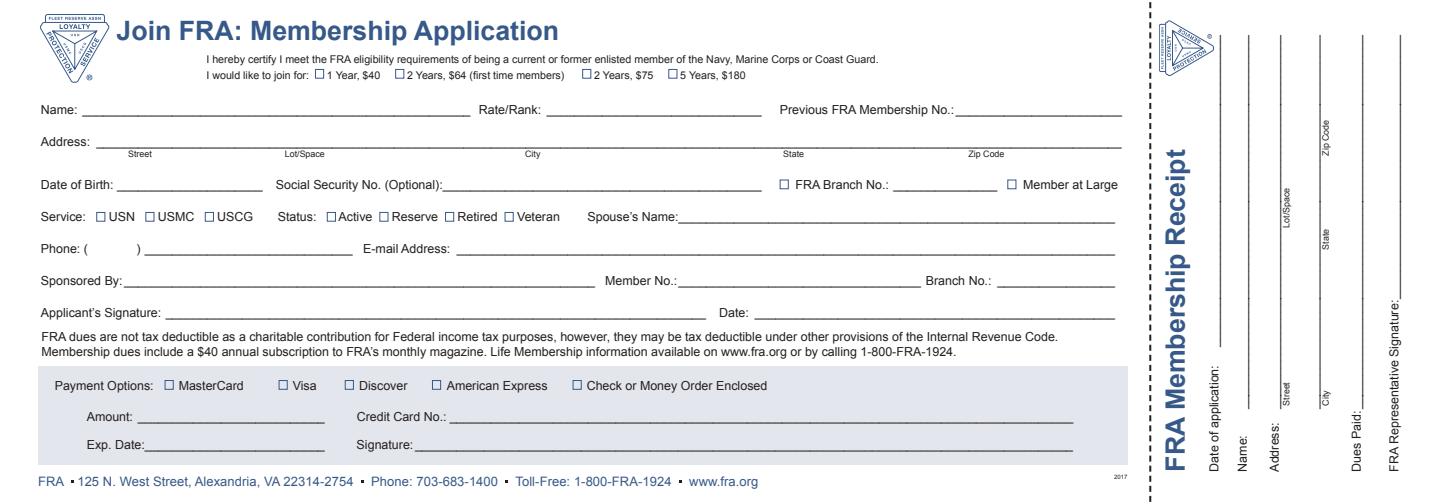
<style>
.page{position:relative;width:1440px;height:504px;background:#fff}
.page>*{position:absolute;margin:0;border:0;box-sizing:border-box;transform-origin:0 0}
.t1{font:700 26.8px "Arial";color:#365989}
.t2{font:13px "Arial";letter-spacing:.005em;color:#365989}
.t3{font:12.4px/15px "Arial";color:#231f20}
.t4{font:10.6px/16px "Arial";color:#231f20}
.t5{font:9px "Arial";color:#231f20}
.t6{font:6px "Arial";color:#231f20}
</style>
<div class="page">
<div style="left:315px;top:69px;width:9px;height:10px;border:1px solid #365989"></div>
<div style="left:395px;top:69px;width:9px;height:10px;border:1px solid #365989"></div>
<div style="left:582px;top:69px;width:9px;height:10px;border:1px solid #365989"></div>
<div style="left:668px;top:69px;width:9px;height:10px;border:1px solid #365989"></div>
<div style="left:780px;top:180px;width:9px;height:9px;border:1px solid #365989"></div>
<div style="left:1007px;top:180px;width:9px;height:9px;border:1px solid #365989"></div>
<div style="left:96px;top:212px;width:9px;height:10px;border:1px solid #365989"></div>
<div style="left:145px;top:212px;width:9px;height:10px;border:1px solid #365989"></div>
<div style="left:205px;top:212px;width:9px;height:10px;border:1px solid #365989"></div>
<div style="left:327px;top:212px;width:9px;height:10px;border:1px solid #365989"></div>
<div style="left:379px;top:212px;width:9px;height:10px;border:1px solid #365989"></div>
<div style="left:445px;top:212px;width:9px;height:10px;border:1px solid #365989"></div>
<div style="left:505px;top:212px;width:9px;height:10px;border:1px solid #365989"></div>
<div style="left:38px;top:366px;width:1090px;height:99px;background:#e4e6ed"></div>
<div style="left:165px;top:380px;width:9px;height:10px;border:1px solid #365989"></div>
<div style="left:279px;top:380px;width:9px;height:10px;border:1px solid #365989"></div>
<div style="left:345px;top:380px;width:9px;height:10px;border:1px solid #365989"></div>
<div style="left:432px;top:380px;width:9px;height:10px;border:1px solid #365989"></div>
<div style="left:573px;top:380px;width:9px;height:10px;border:1px solid #365989"></div>
<svg style="left:1149px;top:2px;width:2px;height:500px"></svg>
<svg style="left:1159px;top:21px;width:55px;height:55px"></svg>
<hr style="left:1165px;top:24px;width:1px;height:48px;background:#365989">
<svg style="left:40px;top:14px;width:69px;height:69px"></svg>
<hr style="left:45px;top:22px;width:59px;height:1px;background:#365989">
<h1 class="t1" style="left:117px;top:13px;width:444px">Join FRA: Membership Application</h1>
<p class="t4" style="left:206px;top:51px;width:674px">I hereby certify I meet the FRA eligibility requirements of being a current or former enlisted member of the Navy, Marine Corps or Coast Guard.<br>I would like to join for:</p>
<p class="t4" style="left:327px;top:67px;width:55px">1 Year, $40</p>
<p class="t4" style="left:407px;top:67px;width:159px">2 Years, $64 (first time members)</p>
<p class="t4" style="left:594px;top:67px;width:61px">2 Years, $75</p>
<p class="t4" style="left:680px;top:67px;width:67px">5 Years, $180</p>
<p class="t3" style="left:41px;top:103px;width:722px">Name: ________________________________________________________ Rate/Rank: _______________________________</p>
<p class="t3" style="left:780px;top:103px;width:344px">Previous FRA Membership No.:________________________</p>
<p class="t3" style="left:41px;top:135px;width:1082px">Address: ____________________________________________________________________________________________________________________________________________________</p>
<p class="t5" style="left:128px;top:148px;width:25px">Street</p>
<p class="t5" style="left:285px;top:148px;width:42px">Lot/Space</p>
<p class="t5" style="left:525px;top:148px;width:17px">City</p>
<p class="t5" style="left:783px;top:148px;width:22px">State</p>
<p class="t5" style="left:968px;top:148px;width:38px">Zip Code</p>
<p class="t3" style="left:41px;top:177px;width:722px">Date of Birth: _____________________ Social Security No. (Optional):______________________________________________</p>
<p class="t3" style="left:796px;top:177px;width:203px">FRA Branch No.: _______________</p>
<p class="t3" style="left:1023px;top:177px;width:96px">Member at Large</p>
<p class="t3" style="left:41px;top:209px;width:47px">Service:</p>
<p class="t3" style="left:109px;top:209px;width:28px">USN</p>
<p class="t3" style="left:158px;top:209px;width:38px">USMC</p>
<p class="t3" style="left:217px;top:209px;width:38px">USCG</p>
<p class="t3" style="left:278px;top:209px;width:40px">Status:</p>
<p class="t3" style="left:339px;top:209px;width:35px">Active</p>
<p class="t3" style="left:392px;top:209px;width:48px">Reserve</p>
<p class="t3" style="left:458px;top:209px;width:42px">Retired</p>
<p class="t3" style="left:517px;top:209px;width:44px">Veteran</p>
<p class="t3" style="left:587px;top:209px;width:529px">Spouse’s Name:_______________________________________________________________</p>
<p class="t3" style="left:41px;top:242px;width:49px">Phone: (</p>
<p class="t3" style="left:137px;top:242px;width:980px">) ______________________________ E-mail Address: _______________________________________________________________________________________________</p>
<p class="t3" style="left:41px;top:274px;width:1076px">Sponsored By:____________________________________________________________________ Member No.:___________________________________ Branch No.: _________________</p>
<p class="t3" style="left:41px;top:306px;width:1076px">Applicant’s Signature: ______________________________________________________________________________ Date: ____________________________________________________</p>
<p class="t3" style="left:42px;top:330px;width:1018px">FRA dues are not tax deductible as a charitable contribution for Federal income tax purposes, however, they may be tax deductible under other provisions of the Internal Revenue Code.<br>Membership dues include a $40 annual subscription to FRA’s monthly magazine. Life Membership information available on www.fra.org or by calling 1-800-FRA-1924.</p>
<p class="t3" style="left:55px;top:378px;width:101px">Payment Options:</p>
<p class="t3" style="left:179px;top:378px;width:67px">MasterCard</p>
<p class="t3" style="left:293px;top:378px;width:26px">Visa</p>
<p class="t3" style="left:359px;top:378px;width:50px">Discover</p>
<p class="t3" style="left:447px;top:378px;width:103px">American Express</p>
<p class="t3" style="left:587px;top:378px;width:182px">Check or Money Order Enclosed</p>
<p class="t3" style="left:87px;top:409px;width:240px">Amount: ___________________________</p>
<p class="t3" style="left:357px;top:409px;width:718px">Credit Card No.: __________________________________________________________________________________________</p>
<p class="t3" style="left:87px;top:437px;width:240px">Exp. Date:__________________________</p>
<p class="t3" style="left:357px;top:437px;width:718px">Signature:_______________________________________________________________________________________________</p>
<p class="t2" style="left:38px;top:473px;width:317px">FRA 125 N. West Street, Alexandria, VA 22314-2754</p>
<p class="t2" style="left:371px;top:473px;width:128px">Phone: 703-683-1400</p>
<p class="t2" style="left:516px;top:473px;width:158px">Toll-Free: 1-800-FRA-1924</p>
<p class="t2" style="left:689px;top:473px;width:71px">www.fra.org</p>
<p class="t6" style="left:1114px;top:473px;width:15px">2017</p>
<h1 class="t1" style="left:1158px;top:472px;width:324px;rotate:-90deg">FRA Membership Receipt</h1>
<p class="t3" style="left:1207px;top:347px;width:314px;rotate:-90deg">_____________________________________________</p>
<p class="t3" style="left:1207px;top:472px;width:108px;rotate:-90deg">Date of application:</p>
<p class="t3" style="left:1235px;top:409px;width:376px;rotate:-90deg">______________________________________________________</p>
<p class="t3" style="left:1267px;top:472px;width:438px;rotate:-90deg">Address: ______________________________________________________</p>
<p class="t5" style="left:1280px;top:228px;width:42px;rotate:-90deg">Lot/Space</p>
<p class="t5" style="left:1280px;top:406px;width:25px;rotate:-90deg">Street</p>
<p class="t3" style="left:1235px;top:472px;width:38px;rotate:-90deg">Name:</p>
<p class="t3" style="left:1306px;top:409px;width:376px;rotate:-90deg">______________________________________________________</p>
<p class="t5" style="left:1320px;top:156px;width:38px;rotate:-90deg">Zip Code</p>
<p class="t5" style="left:1320px;top:250px;width:22px;rotate:-90deg">State</p>
<p class="t5" style="left:1320px;top:406px;width:17px;rotate:-90deg">City</p>
<p class="t3" style="left:1349px;top:472px;width:438px;rotate:-90deg">Dues Paid:______________________________________________________</p>
<p class="t3" style="left:1387px;top:472px;width:438px;rotate:-90deg">FRA Representative Signature:______________________________________</p>
</div>
